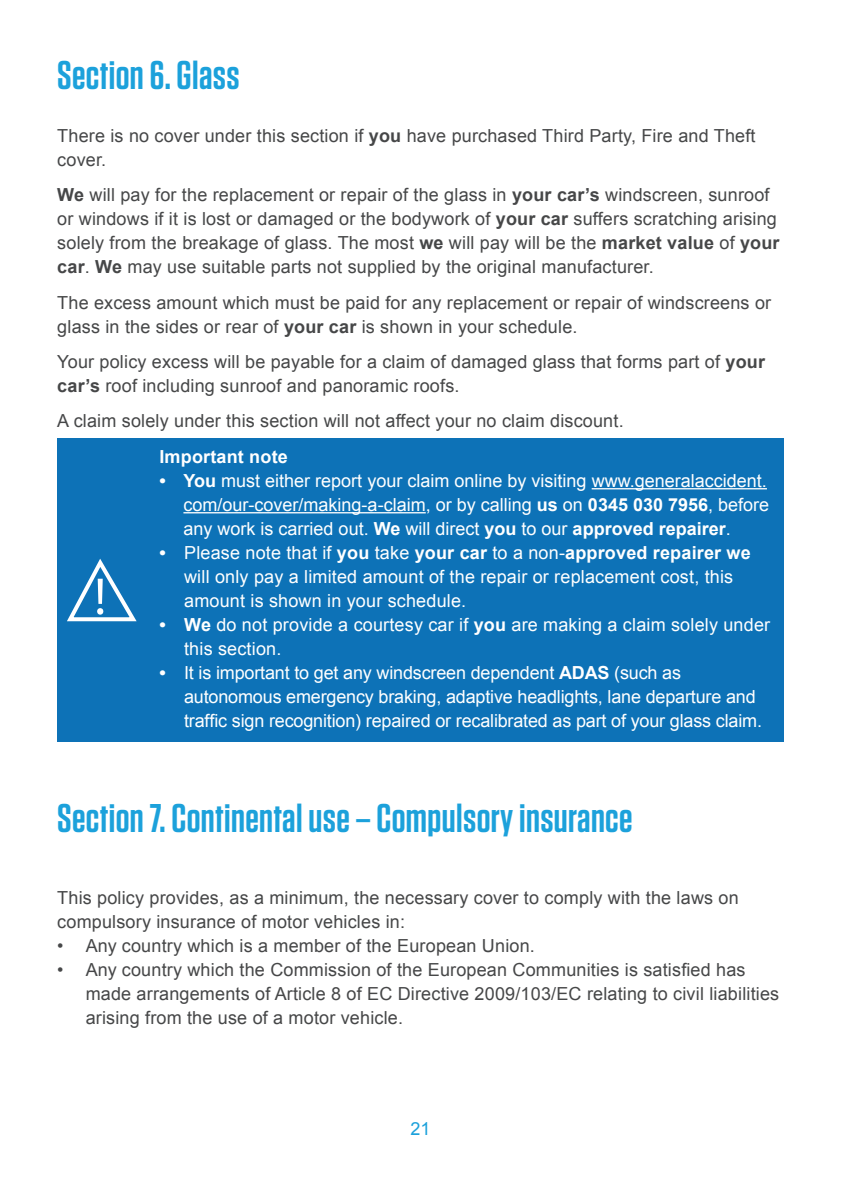
<style>
.page{position:relative;width:841px;height:1192px;background:#fff}
.page>*{position:absolute;margin:0;border:0;box-sizing:border-box;transform-origin:0 0}
.t1{font:600 40px "Tungsten";letter-spacing:.01em;color:#1ca1db}
.t2{font:18px/24px "Arial";letter-spacing:.01em;color:#464748}
.t3{font:18px/24px "Arial";color:#fff}
.t4{font:700 18px "Arial";letter-spacing:.01em;color:#fff}
.t5{font:18px "Arial";color:#1ca1db}
.s1{font-weight:700}
</style>
<div class="page">
<div style="left:57px;top:438px;width:726px;height:40px;background:#0d72b7"></div>
<div style="left:57px;top:462px;width:726px;height:88px;background:#0d72b7"></div>
<hr style="left:591px;top:488px;width:175px;height:1px;background:#fff">
<hr style="left:183px;top:512px;width:242px;height:1px;background:#fff">
<div style="left:57px;top:534px;width:726px;height:88px;background:#0d72b7"></div>
<div style="left:57px;top:606px;width:726px;height:64px;background:#0d72b7"></div>
<div style="left:57px;top:654px;width:726px;height:88px;background:#0d72b7"></div>
<svg style="left:67px;top:558px;width:70px;height:64px"></svg>
<h1 class="t1" style="left:57px;top:54px;width:184px">Section 6. Glass</h1>
<p class="t2" style="left:57px;top:124px;width:699px">There is no cover under this section if <span class="s1">you</span> have purchased Third Party, Fire and Theft cover.</p>
<p class="t2" style="left:57px;top:183px;width:723px"><span class="s1">We</span> will pay for the replacement or repair of the glass in <span class="s1">your car’s</span> windscreen, sunroof or windows if it is lost or damaged or the bodywork of <span class="s1">your car</span> suffers scratching arising solely from the breakage of glass. The most <span class="s1">we</span> will pay will be the <span class="s1">market value</span> of <span class="s1">your car</span>. <span class="s1">We</span> may use suitable parts not supplied by the original manufacturer.</p>
<p class="t2" style="left:57px;top:291px;width:715px">The excess amount which must be paid for any replacement or repair of windscreens or glass in the sides or rear of <span class="s1">your car</span> is shown in your schedule.</p>
<p class="t2" style="left:57px;top:350px;width:709px">Your policy excess will be payable for a claim of damaged glass that forms part of <span class="s1">your car’s</span> roof including sunroof and panoramic roofs.</p>
<p class="t2" style="left:57px;top:409px;width:567px">A claim solely under this section will not affect your no claim discount.</p>
<p class="t4" style="left:159px;top:444px;width:130px">Important note</p>
<p class="t3" style="left:183px;top:469px;width:587px;text-indent:-24px"><span class="s1">• You</span> must either report your claim online by visiting www.generalaccident. com/our-cover/making-a-claim, or by calling <span class="s1">us</span> on <span class="s1">0345 030 7956</span>, before any work is carried out. <span class="s1">We</span> will direct <span class="s1">you</span> to our <span class="s1">approved repairer</span>.</p>
<p class="t3" style="left:184px;top:540px;width:568px;text-indent:-25px"><span class="s1">•</span> Please note that if <span class="s1">you</span> take <span class="s1">your car</span> to a non-<span class="s1">approved repairer we </span>will only pay a limited amount of the repair or replacement cost, this amount is shown in your schedule.</p>
<p class="t3" style="left:184px;top:612px;width:587px;text-indent:-25px"><span class="s1">• We</span> do not provide a courtesy car if <span class="s1">you</span> are making a claim solely under this section.</p>
<p class="t3" style="left:184px;top:660px;width:579px;text-indent:-25px"><span class="s1">•</span> It is important to get any windscreen dependent <span class="s1">ADAS</span> (such as autonomous emergency braking, adaptive headlights, lane departure and traffic sign recognition) repaired or recalibrated as part of your glass claim.</p>
<h1 class="t1" style="left:57px;top:797px;width:576px">Section 7. Continental use – Compulsory insurance</h1>
<p class="t2" style="left:57px;top:886px;width:682px">This policy provides, as a minimum, the necessary cover to comply with the laws on compulsory insurance of motor vehicles in:</p>
<p class="t2" style="left:57px;top:934px;width:479px">• Any country which is a member of the European Union.</p>
<p class="t2" style="left:86px;top:957px;width:694px;text-indent:-28px">• Any country which the Commission of the European Communities is satisfied has made arrangements of Article 8 of EC Directive 2009/103/EC relating to civil liabilities arising from the use of a motor vehicle.</p>
<p class="t5" style="left:410px;top:1116px;width:22px">21</p>
</div>
